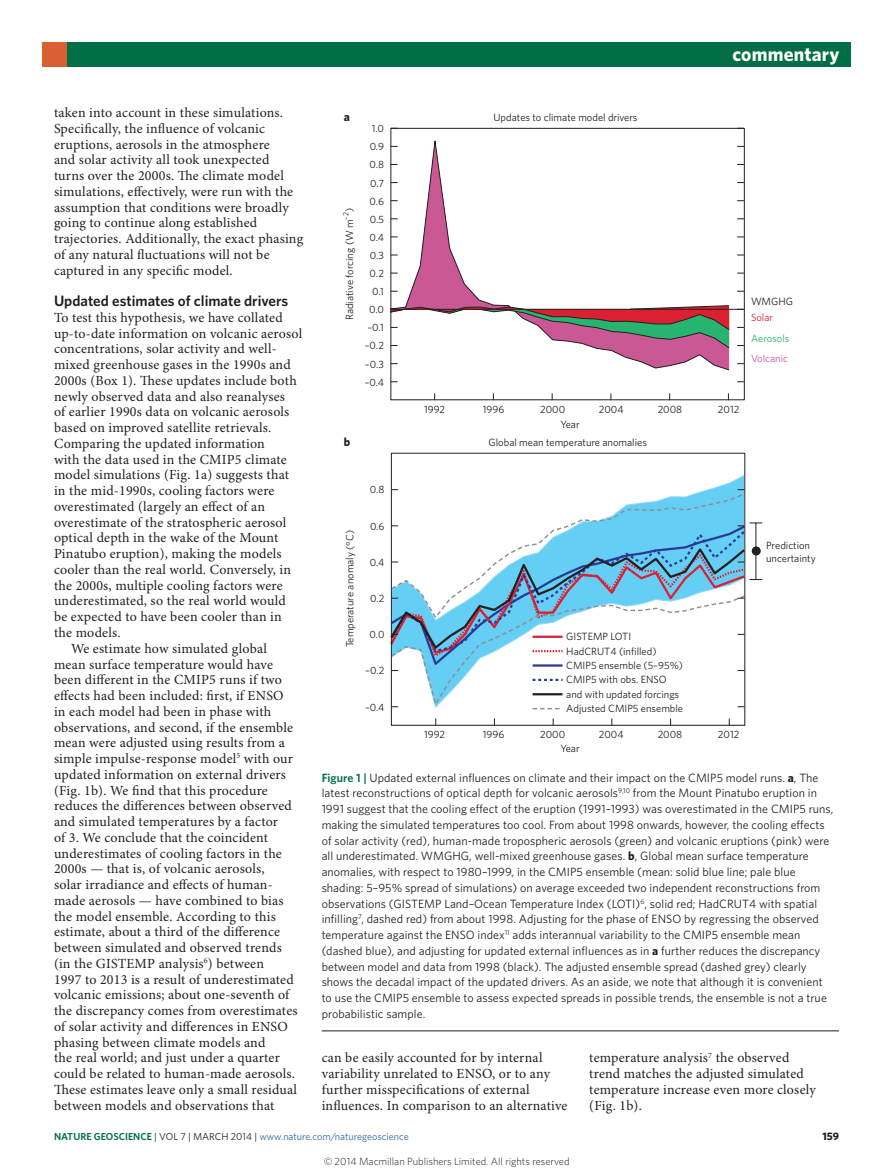
<style>
.page{position:relative;width:893px;height:1174px;background:#fff}
.page>*{position:absolute;margin:0;border:0;box-sizing:border-box;transform-origin:0 0}
.t1{font:700 19.5px "Whitney";letter-spacing:.01em;color:#fff}
.Head_1{font:600 15px "Whitney";color:#231f20}
.Body_text{font:13.95px/15.8px "Minion Pro";letter-spacing:.015em;color:#231f20}
.Body_first{font:13.95px/15.8px "Minion Pro";letter-spacing:.015em;color:#231f20}
.Figure_caption{font:12px/15.8px "Whitney";letter-spacing:.005em;color:#231f20}
.t2{font:700 12px "Whitney";color:#231f20}
.t3{font:700 10.8px "Whitney";color:#231f20}
.t4{font:10.5px/14.2px "Whitney";color:#231f20}
.t5{font:300 10.5px "Whitney";color:#1d1d1b}
.t6{font:10.5px/19.6px "Whitney";color:#27b470}
.t7{font:10.2px "Whitney";color:#2f679b}
.s1{color:#da2031}
.s2{color:#c95895}
.s3{font-weight:600;color:#016f45}
.s4{font-weight:700}
.s5{color:#231f20}
</style>
<div class="page">
<div style="left:43px;top:43px;width:807px;height:24px;background:#016f45"></div>
<div style="left:43px;top:43px;width:24px;height:24px;background:#d96033"></div>
<svg style="left:393px;top:475px;width:350px;height:17px"></svg>
<svg style="left:390px;top:492px;width:356px;height:218px"></svg>
<svg style="left:393px;top:140px;width:336px;height:230px"></svg>
<hr style="left:755px;top:523px;width:1px;height:56px;background:#231f20">
<svg style="left:738px;top:522px;width:24px;height:4px"></svg>
<svg style="left:390px;top:545px;width:372px;height:162px"></svg>
<svg style="left:393px;top:304px;width:337px;height:44px"></svg>
<div style="left:391px;top:128px;width:353px;height:272px;border:1px solid #231f20"></div>
<hr style="left:391px;top:309px;width:353px;height:1px;background:#231f20">
<hr style="left:322px;top:1030px;width:517px;height:1px;background:#231f20">
<p class="Body_text" style="left:54px;top:105px;width:251px">taken into account in these simulations.<br>Specifically, the influence of volcanic eruptions, aerosols in the atmosphere<br>and solar activity all took unexpected turns over the 2000s. The climate model simulations, effectively, were run with the assumption that conditions were broadly going to continue along established trajectories. Additionally, the exact phasing of any natural fluctuations will not be captured in any specific model.</p>
<p class="Head_1" style="left:54px;top:291px;width:236px">Updated estimates of climate drivers</p>
<p class="Body_first" style="left:54px;top:310px;width:250px">To test this hypothesis, we have collated up-to-date information on volcanic aerosol concentrations, solar activity and well&shy;mixed greenhouse gases in the 1990s and 2000s (Box 1). These updates include both newly observed data and also reanalyses<br>of earlier 1990s data on volcanic aerosols based on improved satellite retrievals.<br>Comparing the updated information<br>with the data used in the CMIP5 climate model simulations (Fig. 1a) suggests that in the mid-1990s, cooling factors were overestimated (largely an effect of an overestimate of the stratospheric aerosol optical depth in the wake of the Mount Pinatubo eruption), making the models cooler than the real world. Conversely, in the 2000s, multiple cooling factors were underestimated, so the real world would be expected to have been cooler than in the models.</p>
<p class="Body_text" style="left:54px;top:641px;width:245px;text-indent:17px">We estimate how simulated global mean surface temperature would have been different in the CMIP5 runs if two effects had been included: first, if ENSO in each model had been in phase with observations, and second, if the ensemble mean were adjusted using results from a simple impulse-response model<sup>5</sup> with our updated information on external drivers (Fig. 1b). We find that this procedure reduces the differences between observed and simulated temperatures by a factor<br>of 3. We conclude that the coincident underestimates of cooling factors in the 2000s — that is, of volcanic aerosols,<br>solar irradiance and effects of human&shy;made aerosols — have combined to bias the model ensemble. According to this estimate, about a third of the difference between simulated and observed trends (in the GISTEMP analysis<sup>6</sup>) between<br>1997 to 2013 is a result of underestimated volcanic emissions; about one-seventh of the discrepancy comes from overestimates of solar activity and differences in ENSO phasing between climate models and<br>the real world; and just under a quarter could be related to human-made aerosols.<br>These estimates leave only a small residual between models and observations that</p>
<p class="t2" style="left:344px;top:109px;width:8px">a</p>
<p class="t4" style="left:493px;top:110px;width:146px">Updates to climate model drivers</p>
<p class="t4" style="left:372px;top:121px;width:14px">1.0</p>
<p class="t4" style="left:370px;top:139px;width:16px">0.9</p>
<p class="t4" style="left:369px;top:157px;width:16px">0.8</p>
<p class="t4" style="left:370px;top:175px;width:15px">0.7</p>
<p class="t4" style="left:342px;top:320px;width:114px;rotate:-90deg">Radiative forcing (W m<sup>–2</sup>)</p>
<p class="t4" style="left:370px;top:194px;width:16px">0.6</p>
<p class="t4" style="left:370px;top:212px;width:16px">0.5</p>
<p class="t4" style="left:369px;top:230px;width:16px">0.4</p>
<p class="t4" style="left:370px;top:248px;width:16px">0.3</p>
<p class="t4" style="left:370px;top:266px;width:16px">0.2</p>
<p class="t4" style="left:372px;top:284px;width:13px">0.1</p>
<p class="t4" style="left:369px;top:302px;width:16px">0.0</p>
<p class="t4" style="left:367px;top:320px;width:18px">–0.1</p>
<p class="t4" style="left:365px;top:338px;width:21px">–0.2</p>
<p class="t4" style="left:365px;top:356px;width:21px">–0.3</p>
<p class="t4" style="left:365px;top:374px;width:21px">–0.4</p>
<p class="t1" style="left:732px;top:41px;width:108px">commentary</p>
<p class="t4" style="left:751px;top:293px;width:44px;line-height:16.4px">WMGHG<br><span class="s1">Solar</span></p>
<p class="t6" style="left:751px;top:328px;width:40px">Aerosols<br><span class="s2">Volcanic</span></p>
<p class="t4" style="left:424px;top:402px;width:23px">1992</p>
<p class="t4" style="left:483px;top:402px;width:23px">1996</p>
<p class="t4" style="left:540px;top:402px;width:27px">2000</p>
<p class="t4" style="left:599px;top:402px;width:26px">2004</p>
<p class="t4" style="left:658px;top:402px;width:26px">2008</p>
<p class="t4" style="left:718px;top:402px;width:23px">2012</p>
<p class="t2" style="left:344px;top:434px;width:8px">b</p>
<p class="t4" style="left:370px;top:482px;width:16px">0.8</p>
<p class="t4" style="left:342px;top:647px;width:119px;rotate:-90deg">Temperature anomaly (°C)</p>
<p class="t4" style="left:370px;top:518px;width:16px">0.6</p>
<p class="t4" style="left:370px;top:555px;width:16px">0.4</p>
<p class="t4" style="left:370px;top:591px;width:16px">0.2</p>
<p class="t4" style="left:370px;top:627px;width:16px">0.0</p>
<p class="t4" style="left:365px;top:663px;width:21px">–0.2</p>
<p class="t4" style="left:365px;top:699px;width:21px">–0.4</p>
<p class="t4" style="left:560px;top:417px;width:21px">Year</p>
<p class="t4" style="left:489px;top:435px;width:160px">Global mean temperature anomalies</p>
<p class="t4" style="left:566px;top:629px;width:118px">GISTEMP LOTI<br>HadCRUT4 (infilled)<br>CMIP5 ensemble (5–95%)<br>CMIP5 with obs. ENSO and with updated forcings<br>Adjusted CMIP5 ensemble</p>
<p class="t4" style="left:560px;top:741px;width:21px">Year</p>
<p class="t4" style="left:424px;top:727px;width:23px">1992</p>
<p class="t4" style="left:483px;top:727px;width:23px">1996</p>
<p class="t4" style="left:540px;top:727px;width:27px">2000</p>
<p class="t4" style="left:599px;top:727px;width:26px">2004</p>
<p class="t4" style="left:658px;top:727px;width:26px">2008</p>
<p class="t4" style="left:718px;top:727px;width:23px">2012</p>
<p class="t4" style="left:766px;top:539px;width:51px;line-height:12.6px">Prediction uncertainty</p>
<p class="Figure_caption" style="left:322px;top:769px;width:513px"><span class="s3">Figure 1 |</span> Updated external influences on climate and their impact on the CMIP5 model runs. <span class="s4">a</span>, The latest reconstructions of optical depth for volcanic aerosols<sup>9,10</sup> from the Mount Pinatubo eruption in 1991 suggest that the cooling effect of the eruption (1991–1993) was overestimated in the CMIP5 runs, making the simulated temperatures too cool. From about 1998 onwards, however, the cooling effects of solar activity (red), human-made tropospheric aerosols (green) and volcanic eruptions (pink) were all underestimated. WMGHG, well-mixed greenhouse gases. <span class="s4">b</span>, Global mean surface temperature anomalies, with respect to 1980–1999, in the CMIP5 ensemble (mean: solid blue line; pale blue shading: 5–95% spread of simulations) on average exceeded two independent reconstructions from observations (GISTEMP Land–Ocean Temperature Index (LOTI)<sup>6</sup>, solid red; HadCRUT4 with spatial infilling<sup>7</sup>, dashed red) from about 1998. Adjusting for the phase of ENSO by regressing the observed temperature against the ENSO index<sup>11</sup> adds interannual variability to the CMIP5 ensemble mean (dashed blue), and adjusting for updated external influences as in <span class="s4">a</span> further reduces the discrepancy between model and data from 1998 (black). The adjusted ensemble spread (dashed grey) clearly shows the decadal impact of the updated drivers. As an aside, we note that although it is convenient to use the CMIP5 ensemble to assess expected spreads in possible trends, the ensemble is not a true probabilistic sample.</p>
<p class="Body_text" style="left:322px;top:1050px;width:247px">can be easily accounted for by internal variability unrelated to ENSO, or to any further misspecifications of external influences. In comparison to an alternative</p>
<p class="Body_text" style="left:589px;top:1050px;width:228px">temperature analysis<sup>7</sup> the observed trend matches the adjusted simulated temperature increase even more closely (Fig. 1b).</p>
<p class="t7" style="left:54px;top:1129px;width:356px"><span class="s3">NATURE GEOSCIENCE</span> <span class="s5">| VOL 7 | MARCH 2014 |</span> www.nature.com/naturegeoscience</p>
<p class="t3" style="left:822px;top:1129px;width:18px">159</p>
<p class="t5" style="left:324px;top:1154px;width:247px">© 2014 Macmillan Publishers Limited. All rights reserved</p>
</div>
